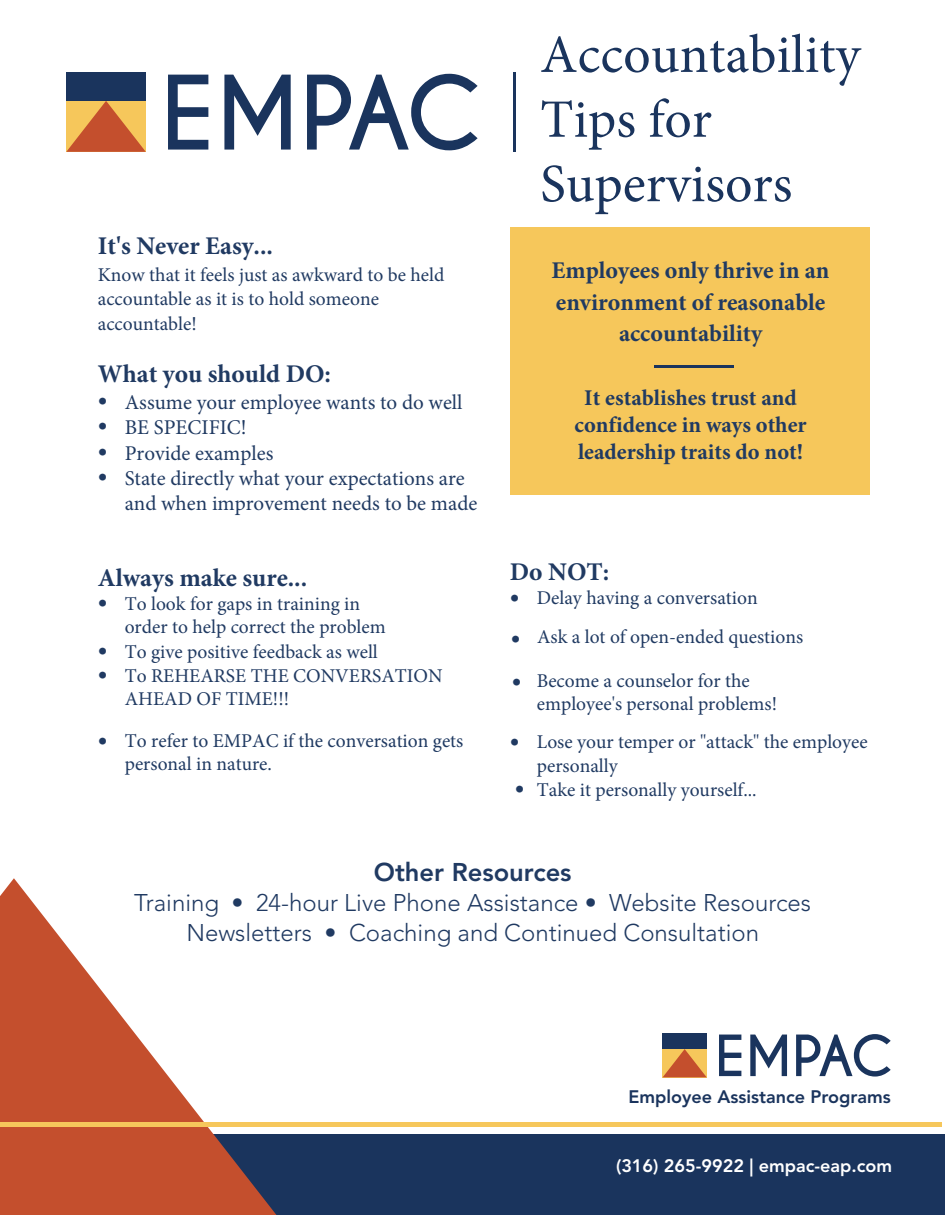
<style>
.page{position:relative;width:945px;height:1215px;background:#fff}
.page>*{position:absolute;margin:0;border:0;box-sizing:border-box;transform-origin:0 0}
.t1{font:54px/64.7px "Minion Pro";color:#1a345d}
.t2{font:700 25.5px "Minion Pro";color:#203a62}
.t3{font:800 25.5px "Avenir LT Std";color:#203a62}
.t4{font:300 24px "Avenir LT Std";color:#203a62}
.t5{font:700 24px/31.2px "Minion Pro";color:#203a62;text-align:center}
.t6{font:700 22.5px/27px "Minion Pro";color:#203a62;text-align:center}
.t7{font:21px/25px "Minion Pro";color:#203a62}
.t8{font:19.5px/23.4px "Minion Pro";color:#203a62}
.t9{font:800 18px "Avenir LT Std";color:#fff}
.t10{font:800 18px "Avenir LT Std";color:#1a345d}
.s1{font-family:"Avenir LT Std";font-weight:300;font-size:19.5px}
.s2{font-family:"Avenir LT Std";font-weight:300}
</style>
<div class="page">
<div style="left:0;top:1134px;width:945px;height:81px;background:#1a345d"></div>
<svg style="left:0;top:878px;width:287px;height:337px"></svg>
<div style="left:663px;top:1033px;width:44px;height:16px;background:#1a345d"></div>
<svg style="left:663px;top:1049px;width:44px;height:28px"></svg>
<svg style="left:719px;top:1035px;width:22px;height:41px"></svg>
<svg style="left:750px;top:1035px;width:37px;height:41px"></svg>
<svg style="left:796px;top:1034px;width:95px;height:43px"></svg>
<hr style="left:0;top:1122px;width:942px;height:4px;background:#f6c75b">
<div style="left:66px;top:72px;width:80px;height:29px;background:#1a345d"></div>
<svg style="left:66px;top:101px;width:80px;height:51px;background:#dd8b44"></svg>
<svg style="left:168px;top:75px;width:40px;height:75px"></svg>
<svg style="left:224px;top:75px;width:67px;height:75px"></svg>
<svg style="left:307px;top:74px;width:171px;height:76px"></svg>
<hr style="left:513px;top:72px;width:2px;height:80px;background:#1a345d">
<div style="left:510px;top:227px;width:360px;height:268px;background:#f6c75b"></div>
<hr style="left:654px;top:366px;width:79px;height:2px;background:#1a345d">
<p class="t2" style="left:98px;top:228px;width:177px">It's Never Easy...</p>
<p class="t8" style="left:98px;top:263px;width:348px;line-height:24.2px">Know that it feels just as awkward to be held accountable as it is to hold someone accountable!</p>
<p class="t2" style="left:98px;top:356px;width:235px">What you should DO:</p>
<p class="t7" style="left:98px;top:389px;width:366px"><span class="s1">•</span> Assume your employee wants to do well</p>
<p class="t7" style="left:98px;top:415px;width:150px"><span class="s1">•</span> BE SPECIFIC!</p>
<p class="t7" style="left:98px;top:440px;width:177px"><span class="s1">•</span> Provide examples</p>
<p class="t7" style="left:125px;top:466px;width:354px;text-indent:-27px"><span class="s1">•</span> State directly what your expectations are and when improvement needs to be made</p>
<p class="t2" style="left:98px;top:560px;width:211px">Always make sure...</p>
<p class="t8" style="left:125px;top:592px;width:263px;text-indent:-27px"><span class="s2">•</span> To look for gaps in training in order to help correct the problem</p>
<p class="t8" style="left:98px;top:640px;width:282px"><span class="s2">•</span> To give positive feedback as well</p>
<p class="t8" style="left:125px;top:664px;width:319px;text-indent:-27px"><span class="s2">•</span> To REHEARSE THE CONVERSATION<br>AHEAD OF TIME!!!</p>
<p class="t8" style="left:125px;top:729px;width:340px;text-indent:-27px"><span class="s2">•</span> To refer to EMPAC if the conversation gets personal in nature.</p>
<p class="t1" style="left:540px;top:23px;width:322px">Accountability<br>Tips for<br>Supervisors</p>
<p class="t5" style="left:552px;top:255px;width:279px">Employees only thrive in an environment of reasonable accountability</p>
<p class="t6" style="left:575px;top:384px;width:234px">It establishes trust and confidence in ways other leadership traits do not!</p>
<p class="t2" style="left:510px;top:554px;width:101px">Do NOT:</p>
<p class="t8" style="left:510px;top:586px;width:249px"><span class="s2">•</span> Delay having a conversation</p>
<p class="t8" style="left:511px;top:625px;width:294px"><span class="s2">•</span> Ask a lot of open-ended questions</p>
<p class="t8" style="left:537px;top:669px;width:242px;text-indent:-25px"><span class="s2">•</span> Become a counselor for the employee's personal problems!</p>
<p class="t8" style="left:537px;top:730px;width:332px;text-indent:-27px"><span class="s2">•</span> Lose your temper or "attack" the employee personally</p>
<p class="t8" style="left:515px;top:778px;width:243px"><span class="s2">•</span> Take it personally yourself...</p>
<p class="t3" style="left:374px;top:857px;width:199px">Other Resources</p>
<p class="t4" style="left:134px;top:889px;width:678px">Training • 24-hour Live Phone Assistance • Website Resources</p>
<p class="t4" style="left:186px;top:919px;width:574px">Newsletters • Coaching and Continued Consultation</p>
<p class="t10" style="left:629px;top:1086px;width:264px">Employee Assistance Programs</p>
<p class="t9" style="left:616px;top:1155px;width:278px">(316) 265-9922 | empac-eap.com</p>
</div>
